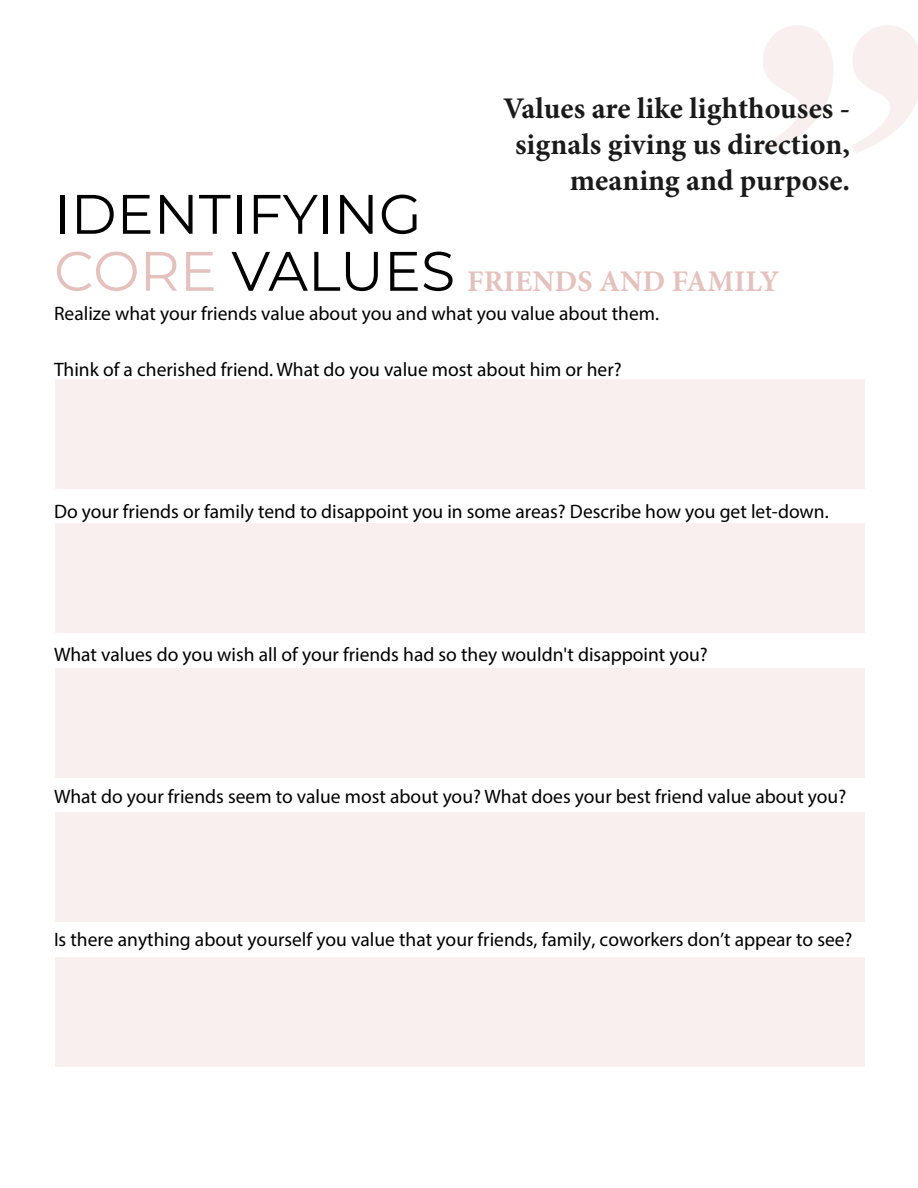
<style>
.page{position:relative;width:918px;height:1188px;background:#fff}
.page>*{position:absolute;margin:0;border:0;box-sizing:border-box;transform-origin:0 0}
.t1{font:465.15px "Engravers";color:#e5c1bd}
.t2{font:55.5px "Montserrat";color:#000}
.t3{font:700 30px/36px "Minion Pro";color:#1a1a1a;text-align:right}
.t4{font:700 30px "Minion Pro";color:#e5c1bd}
.t5{font:19.5px "Myriad Pro";color:#000}
.s1{font-family:"Montserrat";font-weight:400;font-size:55.5px}
.s2{font-family:"Montserrat";font-weight:400;font-size:55.5px;color:#000}
</style>
<div class="page">
<div style="left:56px;top:379px;width:810px;height:110px;background:#f9efee"></div>
<div style="left:56px;top:524px;width:810px;height:109px;background:#f9efee"></div>
<div style="left:56px;top:668px;width:810px;height:110px;background:#f9efee"></div>
<div style="left:56px;top:812px;width:810px;height:110px;background:#f9efee"></div>
<div style="left:56px;top:957px;width:810px;height:110px;background:#f9efee"></div>
<h1 class="t1" style="left:706px;top:-87px;width:278px">"</h1>
<h3 class="t3" style="left:503px;top:90px;width:349px">Values are like lighthouses - signals giving us direction, meaning and purpose.</h3>
<h2 class="t2" style="left:54px;top:176px;width:369px">IDENTIFYING</h2>
<h3 class="t4" style="left:54px;top:260px;width:727px"><span class="s1">CORE</span> <span class="s2">VALUES</span> FRIENDS AND FAMILY</h3>
<p class="t5" style="left:54px;top:301px;width:607px">Realize what your friends value about you and what you value about them.</p>
<p class="t5" style="left:54px;top:357px;width:569px">Think of a cherished friend. What do you value most about him or her?</p>
<p class="t5" style="left:54px;top:499px;width:776px">Do your friends or family tend to disappoint you in some areas? Describe how you get let-down.</p>
<p class="t5" style="left:54px;top:642px;width:655px">What values do you wish all of your friends had so they wouldn't disappoint you?</p>
<p class="t5" style="left:54px;top:784px;width:794px">What do your friends seem to value most about you? What does your best friend value about you?</p>
<p class="t5" style="left:54px;top:927px;width:800px">Is there anything about yourself you value that your friends, family, coworkers don’t appear to see?</p>
</div>
